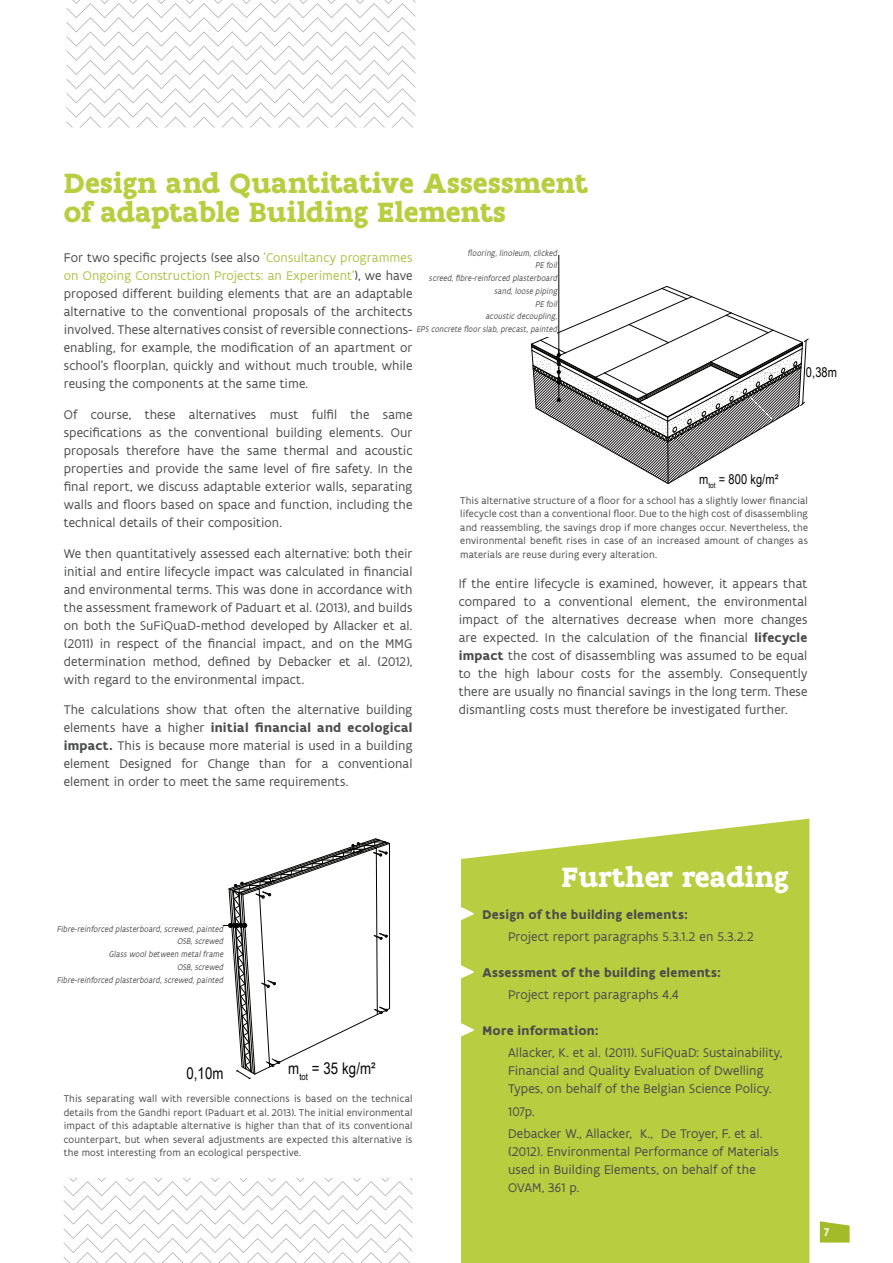
<style>
.page{position:relative;width:893px;height:1263px;background:#fff}
.page>*{position:absolute;margin:0;border:0;box-sizing:border-box;transform-origin:0 0}
.t1{font:700 30px/29.5px "Flanders Art Serif";color:#b9cd40}
.t2{font:700 30px "Flanders Art Serif";color:#fff}
.t3{font:16.2px "Arial Narrow";letter-spacing:.005em;color:#040503}
.t4{font:13.5px/18px "Flanders Art Sans";letter-spacing:.005em;color:#4b4c4d;text-align:justify}
.t5{font:700 13.5px "Flanders Art Sans";letter-spacing:.02em;color:#4b4c4d}
.t6{font:italic condensed 13.5px/26.8px "Myriad Pro";color:#231f20}
.t7{font:13.5px "Arial Narrow";letter-spacing:.005em;color:#040503}
.t8{font:500 12px "Flanders Art Sans";color:#fff}
.t9{font:italic condensed 11.25px/11.2px "Myriad Pro";color:#231f20;text-align:right}
.t10{font:10.5px/13.5px "Flanders Art Sans";letter-spacing:.01em;color:#4b4c4d;text-align:justify}
.t11{font:italic 9px/12.8px "Flanders Art Sans";letter-spacing:.01em;color:#4b4c4d;text-align:right;scale:.89 1}
.s1{color:#b0c247}
.s2{font-weight:700}
</style>
<div class="page">
<svg style="left:820px;top:1221px;width:30px;height:21px"></svg>
<svg style="left:64px;top:1178px;width:348px;height:85px"></svg>
<svg style="left:67px;top:0;width:348px;height:128px"></svg>
<div style="left:461px;top:819px;width:348px;height:444px;background:#b9cd40"></div>
<svg style="left:461px;top:900px;width:13px;height:26px"></svg>
<svg style="left:461px;top:959px;width:13px;height:25px"></svg>
<hr style="left:76px;top:925px;width:169px;height:1px;background:#040503">
<svg style="left:228px;top:838px;width:163px;height:242px"></svg>
<hr style="left:558px;top:255px;width:1px;height:100px;background:#040503">
<svg style="left:531px;top:285px;width:278px;height:199px"></svg>
<svg style="left:461px;top:1017px;width:13px;height:25px"></svg>
<div style="left:415px;top:249px;width:142px;height:88px;background:#fff"></div>
<div style="left:44px;top:925px;width:179px;height:72px;background:#fff"></div>
<h1 class="t1" style="left:64px;top:168px;width:526px">Design and Quantitative Assessment of adaptable Building Elements</h1>
<p class="t11" style="left:416px;top:246px;width:162px">flooring,linoleum,clicked<br>PE foil<br>screed,fibre-reinforced plasterboard sand,loose piping<br>PE foil<br>acousticdecoupling,<br>EPSconcrete floorslab,precast,painted</p>
<p class="t4" style="left:64px;top:249px;width:350px">For two specific projects (see also <span class="s1">’Consultancy programmes on Ongoing Construction Projects: an Experiment’</span>), we have proposed different building elements that are an adaptable alternative to the conventional proposals of the architects involved. These alternatives consist of reversible connections&shy;enabling, for example, the modification of an apartment or school’s floorplan, quickly and without much trouble, while reusing the components at the same time.</p>
<p class="t4" style="left:64px;top:406px;width:350px">Of course, these alternatives must fulfil the same specifications as the conventional building elements. Our proposals therefore have the same thermal and acoustic properties and provide the same level of fire safety. In the final report, we discuss adaptable exterior walls, separating walls and floors based on space and function, including the technical details of their composition.</p>
<p class="t4" style="left:64px;top:544px;width:350px">We then quantitatively assessed each alternative: both their initial and entire lifecycle impact was calculated in financial and environmental terms. This was done in accordance with the assessment framework of Paduart et al. (2013), and builds on both the SuFiQuaD-method developed by Allacker et al. (2011) in respect of the financial impact, and on the MMG determination method, defined by Debacker et al. (2012), with regard to the environmental impact.</p>
<p class="t4" style="left:64px;top:701px;width:350px">The calculations show that often the alternative building elements have a higher <span class="s2">initial financial and ecological impact.</span> This is because more material is used in a building element Designed for Change than for a conventional element in order to meet the same requirements.</p>
<p class="t9" style="left:432px;top:265px;width:122px">PE-folie<br>dekvloer, gipsvezelplaat<br>zand, leidingen losgelegd<br>PE-folie<br>akoestische ontkoppeling, EPS betonnen vloerplaat, prefab, geverfd</p>
<p class="t7" style="left:806px;top:363px;width:33px">0,38m</p>
<p class="t7" style="left:699px;top:469px;width:81px">m<sub>tot</sub> = 800 kg/m²</p>
<p class="t10" style="left:460px;top:494px;width:349px">This alternative structure of a floor for a school has a slightly lower financial lifecycle cost than a conventional floor. Due to the high cost of disassembling and reassembling, the savings drop if more changes occur. Nevertheless, the environmental benefit rises in case of an increased amount of changes as materials are reuse during every alteration.</p>
<p class="t4" style="left:459px;top:575px;width:350px">If the entire lifecycle is examined, however, it appears that compared to a conventional element, the environmental impact of the alternatives decrease when more changes are expected. In the calculation of the financial <span class="s2">lifecycle impact</span> the cost of disassembling was assumed to be equal to the high labour costs for the assembly. Consequently there are usually no financial savings in the long term. These dismantling costs must therefore be investigated further.</p>
<p class="t11" style="left:57px;top:922px;width:191px">Fibre-reinforced plasterboard,screwed,painted<br>OSB,screwed<br>Glasswoolbetween metalframe<br>OSB,screwed<br>Fibre-reinforced plasterboard,screwed,painted</p>
<p class="t6" style="left:154px;top:934px;width:65px">OSB, geschroefd<br>OSB, geschroefd</p>
<p class="t3" style="left:186px;top:1061px;width:39px">0,10m</p>
<p class="t3" style="left:288px;top:1057px;width:89px">m<sub>tot</sub> = 35 kg/m²</p>
<p class="t10" style="left:64px;top:1092px;width:350px">This separating wall with reversible connections is based on the technical details from the Gandhi report (Paduart et al. 2013). The initial environmental impact of this adaptable alternative is higher than that of its conventional counterpart, but when several adjustments are expected this alternative is the most interesting from an ecological perspective.</p>
<h1 class="t2" style="left:562px;top:858px;width:229px">Further reading</h1>
<p class="t5" style="left:483px;top:906px;width:207px">Design of the building elements:</p>
<p class="t4" style="left:508px;top:928px;width:247px">Project report paragraphs 5.3.1.2 en 5.3.2.2</p>
<p class="t5" style="left:483px;top:964px;width:240px">Assessment of the building elements:</p>
<p class="t4" style="left:508px;top:986px;width:172px">Project report paragraphs 4.4</p>
<p class="t5" style="left:483px;top:1022px;width:118px">More information:</p>
<p class="t4" style="left:508px;top:1044px;width:276px;text-align:left">Allacker, K. et al. (2011). SuFiQuaD: Sustainability,<br>Financial and Quality Evaluation of Dwelling<br>Types, on behalf of the Belgian Science Policy.</p>
<p class="t4" style="left:508px;top:1100px;width:256px;line-height:22.2px">107p.<br>Debacker W., Allacker, K., De Troyer, F. et al.</p>
<p class="t4" style="left:508px;top:1143px;width:272px;text-align:left">(2012). Environmental Performance of Materials used in Building Elements, on behalf of the<br>OVAM, 361 p.</p>
<p class="t8" style="left:824px;top:1224px;width:7px">7</p>
</div>
